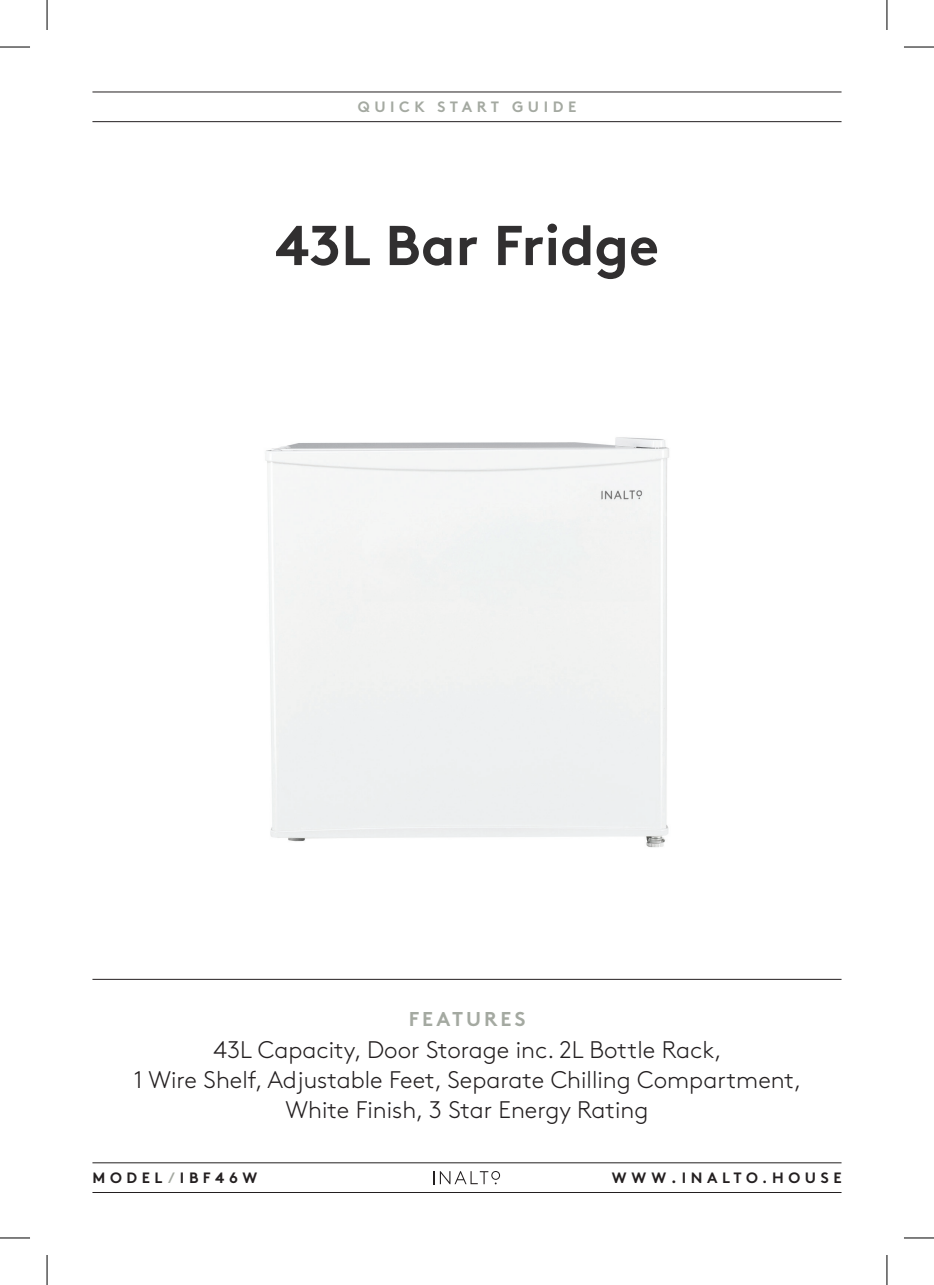
<style>
.page{position:relative;width:934px;height:1285px;background:#fff}
.page>*{position:absolute;margin:0;border:0;box-sizing:border-box;transform-origin:0 0}
.t1{font:700 56px "Brown";color:#312f30}
.t2{font:300 24px/30px "Brown";color:#231f20;text-align:center}
.t3{font:700 20px "Brown";letter-spacing:.145em;color:#a4a9a1}
.t4{font:700 15px "Brown";letter-spacing:.305em;color:#231f20}
.t5{font:700 15px "Brown";letter-spacing:.305em;color:#a4a9a1}
.s1{color:#a4a9a1}
.s2{font-size:16px}
</style>
<div class="page">
<hr style="left:92px;top:1162px;width:749px;height:1px;background:#231f20">
<hr style="left:92px;top:1192px;width:749px;height:1px;background:#231f20">
<hr style="left:92px;top:92px;width:749px;height:1px;background:#231f20">
<hr style="left:92px;top:121px;width:749px;height:1px;background:#231f20">
<svg style="left:433px;top:1171px;width:67px;height:13px"></svg>
<hr style="left:92px;top:979px;width:749px;height:1px;background:#231f20">
<img style="left:265px;top:437px;width:404px;height:411px">
<hr style="left:0;top:47px;width:30px;height:1px;background:#000">
<hr style="left:903px;top:47px;width:30px;height:1px;background:#000">
<hr style="left:0;top:1237px;width:30px;height:1px;background:#000">
<hr style="left:903px;top:1237px;width:30px;height:1px;background:#000">
<hr style="left:47px;top:0;width:1px;height:30px;background:#000">
<hr style="left:47px;top:1255px;width:1px;height:30px;background:#000">
<hr style="left:886px;top:0;width:1px;height:30px;background:#000">
<hr style="left:886px;top:1255px;width:1px;height:30px;background:#000">
<p class="t5" style="left:357px;top:94px;width:220px">QUICK START GUIDE</p>
<h1 class="t1" style="left:275px;top:200px;width:385px">43L Bar Fridge</h1>
<p class="t3" style="left:408px;top:1002px;width:118px">FEATURES</p>
<p class="t2" style="left:134px;top:1032px;width:669px">43L Capacity, Door Storage inc. 2L Bottle Rack,<br>1 Wire Shelf, Adjustable Feet, Separate Chilling Compartment,<br>White Finish, 3 Star Energy Rating</p>
<p class="t4" style="left:92px;top:1165px;width:166px">MODEL<span class="s1">/</span>IBF46W</p>
<p class="t4" style="left:611px;top:1165px;width:231px">WWW<span class="s2">.</span>INALTO.HOUSE</p>
</div>
